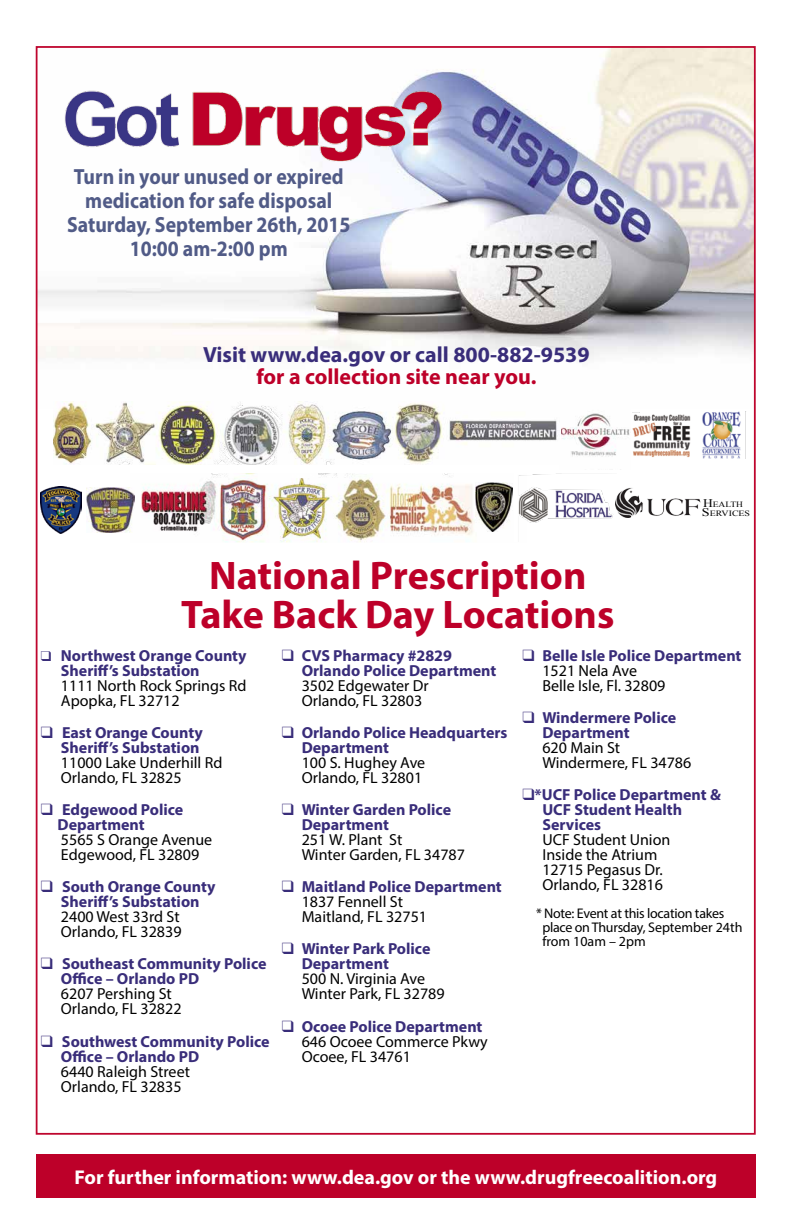
<style>
.page{position:relative;width:792px;height:1224px;background:#fff}
.page>*{position:absolute;margin:0;border:0;box-sizing:border-box;transform-origin:0 0}
.t1{font:700 40px/38.4px "Myriad Pro";color:#bd0029;text-align:center}
.t2{font:700 22px/24px "Myriad Pro";color:#515b87;text-align:center;scale:.9 1}
.t3{font:700 22px "Myriad Pro";color:#392d7a}
.t4{font:700 22px "Myriad Pro";color:#bd0029}
.t5{font:700 20px "Myriad Pro";color:#fff}
.t6{font:16px/15px "Myriad Pro";color:#000}
.t7{font:700 16px/15px "Myriad Pro";color:#392d7a}
.t8{font:14px/14px "Myriad Pro";letter-spacing:-.02em;color:#000}
.t9{font:8.1px/9.1px "Times New Roman";color:#000;scale:1.17 1}
.s1{font-size:11.6px}
.s2{color:#392d7a}
.s3{font-weight:700;color:#392d7a}
</style>
<div class="page">
<img style="left:39px;top:49px;width:714px;height:310px">
<div style="left:36px;top:1154px;width:720px;height:43px;background:#bd0029"></div>
<img style="left:58px;top:72px;width:386px;height:91px">
<img style="left:561px;top:413px;width:69px;height:44px">
<img style="left:141px;top:474px;width:372px;height:68px">
<img style="left:86px;top:487px;width:49px;height:45px">
<img style="left:476px;top:482px;width:36px;height:49px">
<img style="left:617px;top:488px;width:84px;height:30px">
<img style="left:54px;top:402px;width:504px;height:63px">
<img style="left:632px;top:411px;width:114px;height:48px">
<img style="left:518px;top:473px;width:99px;height:50px">
<div style="left:281px;top:467px;width:37px;height:11px;background:#fff"></div>
<img style="left:41px;top:486px;width:40px;height:47px">
<h2 class="t2" style="left:67px;top:163px;width:316px">Turn in your unused or expired medication for safe disposal<br>Saturday, September 26th, 2015<br>10:00 am-2:00 pm</h2>
<h2 class="t3" style="left:203px;top:340px;width:388px">Visit www.dea.gov or call 800-882-9539</h2>
<h2 class="t4" style="left:256px;top:362px;width:282px">for a collection site near you.</h2>
<h1 class="t1" style="left:181px;top:555px;width:435px">National Prescription<br>Take Back Day Locations</h1>
<p class="t9" style="left:702px;top:499px;width:42px"><span class="s1">H</span>EALTH<br><span class="s1">S</span>ERVICES</p>
<p class="t7" style="left:61px;top:647px;width:187px;text-indent:-20px">❑ Northwest Orange County<br>Sheriff’s Substation</p>
<p class="t6" style="left:61px;top:678px;width:187px">1111 North Rock Springs Rd<br>Apopka, FL 32712</p>
<p class="t7" style="left:41px;top:725px;width:163px;text-align:right">❑ East Orange County<br>Sheriff’s Substation</p>
<p class="t6" style="left:61px;top:755px;width:163px">11000 Lake Underhill Rd<br>Orlando, FL 32825</p>
<p class="t7" style="left:58px;top:802px;width:127px;text-indent:-17px">❑ Edgewood Police<br>Department</p>
<p class="t6" style="left:61px;top:832px;width:153px">5565 S Orange Avenue<br>Edgewood, FL 32809</p>
<p class="t7" style="left:41px;top:879px;width:176px;text-align:center">❑ South Orange County<br>Sheriff’s Substation</p>
<p class="t6" style="left:61px;top:909px;width:122px">2400 West 33rd St<br>Orlando, FL 32839</p>
<p class="t7" style="left:61px;top:956px;width:207px;text-indent:-20px">❑ Southeast Community Police<br>Office – Orlando PD</p>
<p class="t6" style="left:61px;top:986px;width:122px">6207 Pershing St<br>Orlando, FL 32822</p>
<p class="t7" style="left:61px;top:1033px;width:210px;text-indent:-20px">❑ Southwest Community Police<br>Office – Orlando PD</p>
<p class="t6" style="left:61px;top:1063px;width:131px">6440 Raleigh Street<br>Orlando, FL 32835</p>
<p class="t7" style="left:302px;top:647px;width:196px;text-indent:-20px">❑ CVS Pharmacy #2829<br>Orlando Police Department</p>
<p class="t6" style="left:302px;top:678px;width:129px">3502 Edgewater Dr<br>Orlando, FL 32803</p>
<p class="t7" style="left:302px;top:725px;width:207px;text-indent:-20px">❑ Orlando Police Headquarters<br>Department</p>
<p class="t6" style="left:302px;top:755px;width:125px">100 S. Hughey Ave<br>Orlando, FL 32801</p>
<p class="t7" style="left:302px;top:802px;width:151px;text-indent:-20px">❑ Winter Garden Police<br>Department</p>
<p class="t6" style="left:302px;top:832px;width:165px">251 W. Plant St<br>Winter Garden, FL 34787</p>
<p class="t6" style="left:302px;top:879px;width:202px;text-indent:-20px"><span class="s2">❑</span> <span class="s3">Maitland Police Department<br></span>1837 Fennell St<br>Maitland, FL 32751</p>
<p class="t7" style="left:302px;top:941px;width:130px;text-indent:-20px">❑ Winter Park Police<br>Department</p>
<p class="t6" style="left:302px;top:971px;width:144px">500 N. Virginia Ave<br>Winter Park, FL 32789</p>
<p class="t6" style="left:302px;top:1018px;width:188px;text-indent:-20px"><span class="s2">❑</span> <span class="s3">Ocoee Police Department<br></span>646 Ocoee Commerce Pkwy<br>Ocoee, FL 34761</p>
<p class="t6" style="left:542px;top:648px;width:201px;text-indent:-20px"><span class="s2">❑</span> <span class="s3">Belle Isle Police Department<br></span>1521 Nela Ave<br>Belle Isle, Fl. 32809</p>
<p class="t7" style="left:542px;top:710px;width:135px;text-indent:-20px">❑ Windermere Police<br>Department</p>
<p class="t6" style="left:542px;top:740px;width:150px">620 Main St<br>Windermere, FL 34786</p>
<p class="t7" style="left:542px;top:787px;width:180px;text-indent:-20px">❑*UCF Police Department &amp;<br>UCF Student Health<br>Services</p>
<p class="t6" style="left:542px;top:832px;width:129px">UCF Student Union<br>Inside the Atrium<br>12715 Pegasus Dr.<br>Orlando, FL 32816</p>
<p class="t8" style="left:542px;top:906px;width:202px;text-indent:-6px">* Note: Event at this location takes place on Thursday, September 24th from 10am – 2pm</p>
<p class="t5" style="left:75px;top:1164px;width:644px">For further information: www.dea.gov or the www.drugfreecoalition.org</p>
</div>
